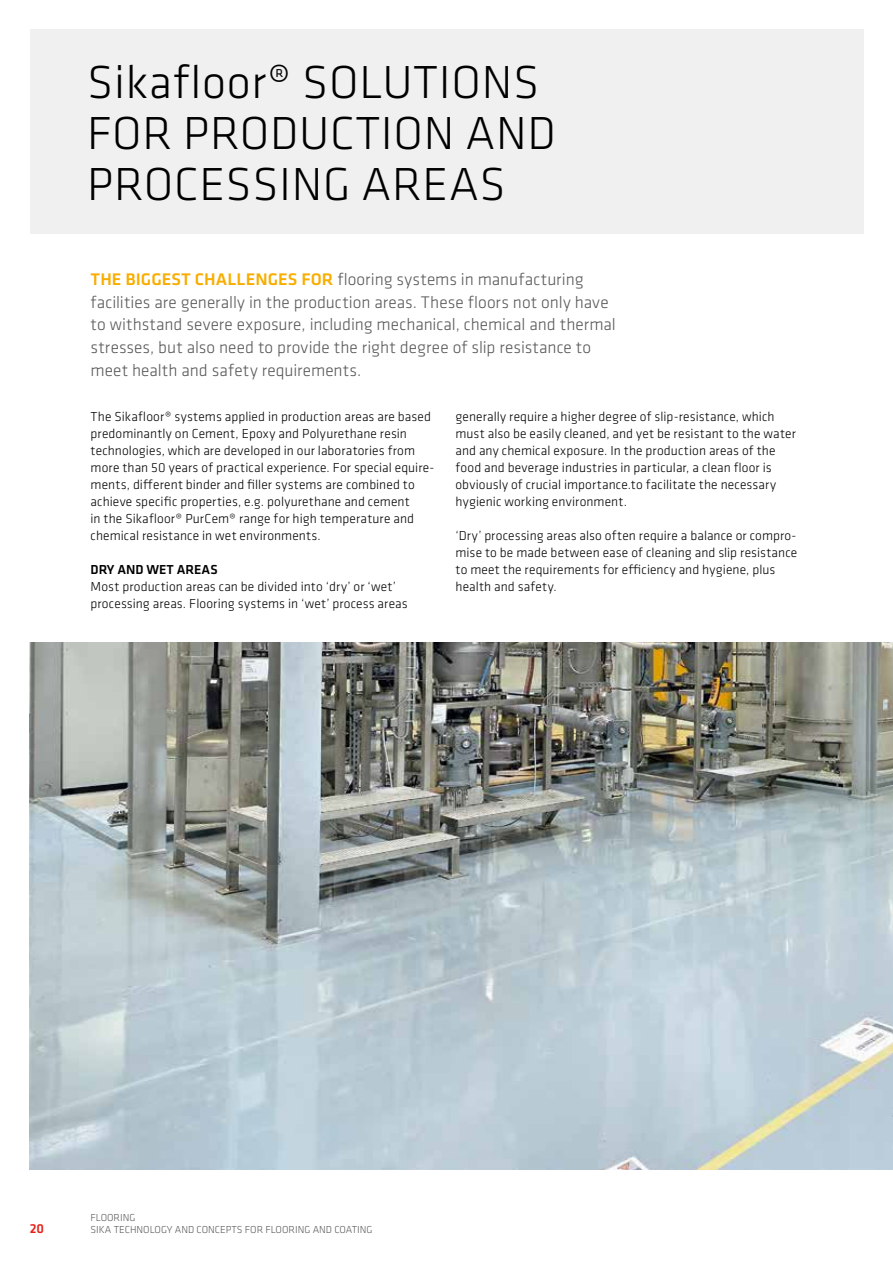
<style>
.page{position:relative;width:893px;height:1263px;background:#fff}
.page>*{position:absolute;margin:0;border:0;box-sizing:border-box;transform-origin:0 0}
.t1{font:300 48px/51px "Klavika";letter-spacing:.015em;color:#000}
.t2{font:300 17.4px/22.6px "Klavika";color:#58585a}
.t3{font:300 13.5px/17px "Klavika";letter-spacing:.01em;color:#000}
.t4{font:500 13.5px "Klavika";color:#000}
.t5{font:500 13.5px "Klavika";color:#e42119}
.t6{font:300 10.5px/12.6px "Klavika";color:#58585a}
.s1{font-weight:500;color:#f8ae00}
</style>
<div class="page">
<img style="left:30px;top:642px;width:863px;height:527px">
<div style="left:30px;top:30px;width:833px;height:204px;background:#ededee"></div>
<h1 class="t1" style="left:87px;top:59px;width:470px">Sikafloor® SOLUTIONS<br>FOR PRODUCTION AND<br>PROCESSING AREAS</h1>
<p class="t2" style="left:91px;top:269px;width:527px"><span class="s1">THE BIGGEST CHALLENGES FOR</span> flooring systems in manufacturing facilities are generally in the production areas. These floors not only have to withstand severe exposure, including mechanical, chemical and thermal stresses, but also need to provide the right degree of slip resistance to meet health and safety requirements.</p>
<p class="t3" style="left:91px;top:409px;width:345px">The Sikafloor® systems applied in production areas are based predominantly on Cement, Epoxy and Polyurethane resin technologies, which are developed in our laboratories from more than 50 years of practical experience. For special equire&shy;ments, different binder and filler systems are combined to achieve specific properties, e.g. polyurethane and cement<br>in the Sikafloor® PurCem® range for high temperature and chemical resistance in wet environments.</p>
<p class="t4" style="left:91px;top:564px;width:129px">DRY AND WET AREAS</p>
<p class="t3" style="left:91px;top:579px;width:319px">Most production areas can be divided into ‘dry’ or ‘wet’ processing areas. Flooring systems in ‘wet’ process areas</p>
<p class="t3" style="left:455px;top:409px;width:342px">generally require a higher degree of slip-resistance, which must also be easily cleaned, and yet be resistant to the water and any chemical exposure. In the production areas of the food and beverage industries in particular, a clean floor is obviously of crucial importance.to facilitate the necessary hygienic working environment.</p>
<p class="t3" style="left:455px;top:528px;width:343px">‘Dry’ processing areas also often require a balance or compro&shy;mise to be made between ease of cleaning and slip resistance to meet the requirements for efficiency and hygiene, plus health and safety.</p>
<p class="t5" style="left:30px;top:1223px;width:16px">20</p>
<p class="t6" style="left:91px;top:1211px;width:284px">FLOORING<br>SIKA TECHNOLOGY AND CONCEPTS FOR FLOORING AND COATING</p>
</div>
